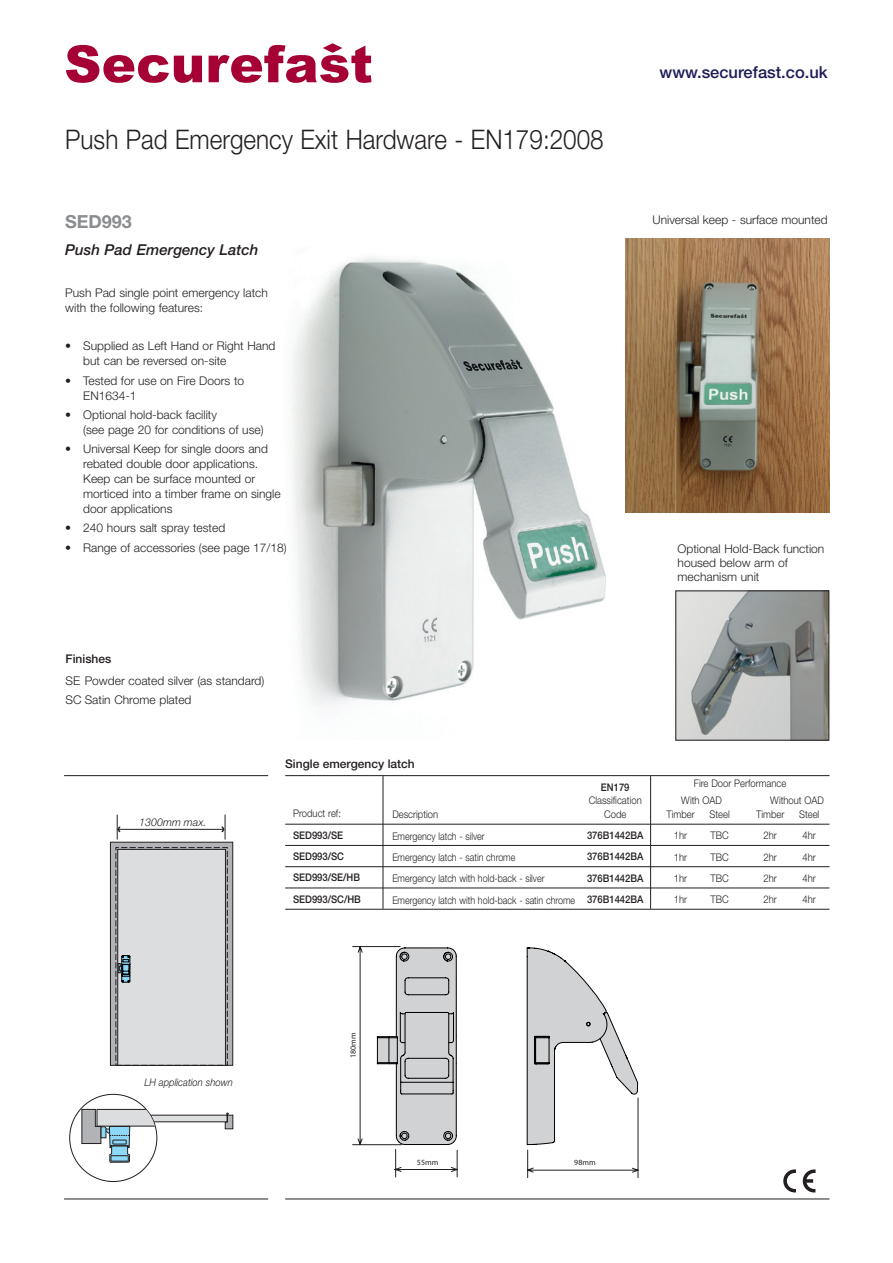
<style>
.page{position:relative;width:893px;height:1263px;background:#fff}
.page>*{position:absolute;margin:0;border:0;box-sizing:border-box;transform-origin:0 0}
.t1{font:900 51.3px "Arial";letter-spacing:.005em;color:#a50134}
.Page_heads{font:300 27px "Helvetica Neue";color:#231f20;scale:.9 1}
.t2{font:700 18px "Helvetica Neue";color:#8a8c8f}
.Page_heads-2{font:500 16.5px "Helvetica Neue";color:#1e1c59}
.t3{font:italic 500 15px "Helvetica Neue";color:#231f20}
.t4{font:300 12px/15px "Helvetica Neue";color:#231f20}
.t5{font:500 12px "Helvetica Neue";color:#231f20}
.t6{font:italic 300 10.65px "Helvetica Neue";color:#231f20}
.t7{font:300 10.5px/13.5px "Helvetica Neue";color:#231f20;scale:.9 1}
.t8{font:300 10.5px "Helvetica Neue";color:#231f20;scale:.85 1}
.t9{font:500 10.5px "Helvetica Neue";color:#231f20;scale:.9 1}
.t10{font:italic 300 10.5px "Helvetica Neue";color:#231f20;scale:.9 1}
.t11{font:7.95px "Myriad Pro";color:#231f20}
.s1{font-weight:500}
</style>
<div class="page">
<img style="left:292px;top:257px;width:314px;height:451px">
<svg style="left:803px;top:1169px;width:13px;height:23px"></svg>
<svg style="left:783px;top:1169px;width:13px;height:23px"></svg>
<div style="left:110px;top:842px;width:123px;height:223px;background:#b2b3b7;border:1px solid #231f20"></div>
<div style="left:117px;top:849px;width:109px;height:216px;background:#dcdddf;border:1px solid #231f20"></div>
<div style="left:116px;top:847px;width:112px;height:218px;border:1px dashed #231f20"></div>
<svg style="left:225px;top:1113px;width:8px;height:16px"></svg>
<div style="left:117px;top:1115px;width:110px;height:7px;background:#dcdddf"></div>
<hr style="left:118px;top:829px;width:105px;height:1px;background:#231f20">
<svg style="left:221px;top:814px;width:5px;height:25px"></svg>
<svg style="left:117px;top:814px;width:4px;height:25px"></svg>
<svg style="left:81px;top:1109px;width:75px;height:54px"></svg>
<div style="left:111px;top:1155px;width:17px;height:6px;border:1px solid #231f20"></div>
<svg style="left:118px;top:955px;width:13px;height:28px"></svg>
<hr style="left:285px;top:775px;width:544px;height:1px;background:#231f20">
<hr style="left:285px;top:824px;width:544px;height:1px;background:#231f20">
<hr style="left:285px;top:845px;width:544px;height:1px;background:#231f20">
<hr style="left:383px;top:776px;width:1px;height:133px;background:#231f20">
<hr style="left:285px;top:866px;width:544px;height:1px;background:#231f20">
<hr style="left:285px;top:888px;width:544px;height:1px;background:#231f20">
<hr style="left:285px;top:909px;width:544px;height:1px;background:#231f20">
<svg style="left:352px;top:946px;width:286px;height:232px"></svg>
<hr style="left:650px;top:776px;width:1px;height:133px;background:#231f20">
<hr style="left:64px;top:775px;width:204px;height:1px;background:#231f20">
<hr style="left:64px;top:1199px;width:204px;height:1px;background:#231f20">
<hr style="left:285px;top:1199px;width:544px;height:1px;background:#231f20">
<img style="left:625px;top:238px;width:204px;height:275px">
<img style="left:677px;top:593px;width:150px;height:145px">
<svg style="left:323px;top:43px;width:19px;height:10px"></svg>
<p class="t1" style="left:64px;top:27px;width:310px">Securefast</p>
<p class="Page_heads" style="left:65px;top:123px;width:600px">Push Pad Emergency Exit Hardware - EN179:2008</p>
<p class="t2" style="left:65px;top:211px;width:68px">SED993</p>
<p class="t3" style="left:65px;top:240px;width:195px">Push Pad Emergency Latch</p>
<p class="t4" style="left:65px;top:285px;width:204px">Push Pad single point emergency latch with the following features:</p>
<p class="t4" style="left:83px;top:338px;width:194px;text-indent:-18px">• Supplied as Left Hand or Right Hand but can be reversed on-site</p>
<p class="t4" style="left:83px;top:373px;width:162px;text-indent:-18px">• Tested for use on Fire Doors to<br>EN1634-1</p>
<p class="t4" style="left:83px;top:407px;width:182px;text-indent:-18px">• Optional hold-back facility<br>(see page 20 for conditions of use)</p>
<p class="t4" style="left:83px;top:441px;width:199px;text-indent:-18px">• Universal Keep for single doors and rebated double door applications.<br>Keep can be surface mounted or morticed into a timber frame on single door applications</p>
<p class="t4" style="left:65px;top:520px;width:162px">• 240 hours salt spray tested</p>
<p class="t4" style="left:65px;top:540px;width:223px">• Range of accessories (see page 17/18)</p>
<p class="Page_heads-2" style="left:659px;top:62px;width:170px">www.securefast.co.uk</p>
<p class="t4" style="left:652px;top:212px;width:177px">Universal keep - surface mounted</p>
<p class="t4" style="left:678px;top:541px;width:148px;line-height:14.4px">Optional Hold-Back function housed below arm of mechanism unit</p>
<p class="t5" style="left:66px;top:651px;width:47px">Finishes</p>
<p class="t4" style="left:66px;top:673px;width:200px">SE Powder coated silver (as standard)</p>
<p class="t4" style="left:66px;top:692px;width:127px">SC Satin Chrome plated</p>
<p class="t6" style="left:139px;top:816px;width:69px">1300mm max.</p>
<p class="t5" style="left:285px;top:756px;width:131px">Single emergency latch</p>
<p class="t7" style="left:293px;top:807px;width:55px">Product ref:</p>
<p class="t9" style="left:293px;top:829px;width:57px">SED993/SE</p>
<p class="t9" style="left:293px;top:850px;width:58px">SED993/SC</p>
<p class="t9" style="left:293px;top:871px;width:76px">SED993/SE/HB</p>
<p class="t9" style="left:293px;top:893px;width:77px">SED993/SC/HB</p>
<p class="t7" style="left:392px;top:807px;width:52px">Description</p>
<p class="t8" style="left:392px;top:829px;width:110px">Emergency latch - silver</p>
<p class="t8" style="left:392px;top:851px;width:146px">Emergency latch - satin chrome</p>
<p class="t8" style="left:392px;top:872px;width:181px">Emergency latch with hold-back - silver</p>
<p class="t8" style="left:392px;top:893px;width:217px">Emergency latch with hold-back - satin chrome</p>
<p class="t7" style="left:589px;top:780px;width:60px;text-align:center"><span class="s1">EN179<br></span>Classification<br>Code</p>
<p class="t9" style="left:587px;top:829px;width:64px">376B1442BA</p>
<p class="t9" style="left:587px;top:850px;width:64px">376B1442BA</p>
<p class="t9" style="left:587px;top:872px;width:64px">376B1442BA</p>
<p class="t9" style="left:587px;top:893px;width:64px">376B1442BA</p>
<p class="t7" style="left:694px;top:777px;width:104px">Fire Door Performance</p>
<p class="t7" style="left:666px;top:794px;width:63px;text-indent:15px">With OAD<br>Timber</p>
<p class="t7" style="left:709px;top:807px;width:24px">Steel</p>
<p class="t7" style="left:756px;top:794px;width:77px;text-indent:14px">Without OAD<br>Timber</p>
<p class="t7" style="left:799px;top:807px;width:24px">Steel</p>
<p class="t7" style="left:674px;top:829px;width:16px">1hr</p>
<p class="t7" style="left:710px;top:829px;width:22px">TBC</p>
<p class="t7" style="left:674px;top:850px;width:16px">1hr</p>
<p class="t7" style="left:710px;top:850px;width:22px">TBC</p>
<p class="t7" style="left:674px;top:871px;width:16px">1hr</p>
<p class="t7" style="left:710px;top:871px;width:22px">TBC</p>
<p class="t7" style="left:674px;top:893px;width:16px">1hr</p>
<p class="t7" style="left:710px;top:893px;width:22px">TBC</p>
<p class="t7" style="left:763px;top:829px;width:16px">2hr</p>
<p class="t7" style="left:802px;top:829px;width:16px">4hr</p>
<p class="t7" style="left:763px;top:850px;width:16px">2hr</p>
<p class="t7" style="left:802px;top:850px;width:16px">4hr</p>
<p class="t7" style="left:763px;top:871px;width:16px">2hr</p>
<p class="t7" style="left:802px;top:871px;width:16px">4hr</p>
<p class="t7" style="left:763px;top:893px;width:16px">2hr</p>
<p class="t7" style="left:802px;top:893px;width:16px">4hr</p>
<p class="t10" style="left:144px;top:1076px;width:100px">LH application shown</p>
<p class="t11" style="left:348px;top:1058px;width:27px;rotate:-90deg">180mm</p>
<p class="t11" style="left:417px;top:1157px;width:23px">55mm</p>
<p class="t11" style="left:574px;top:1157px;width:23px">98mm</p>
</div>
